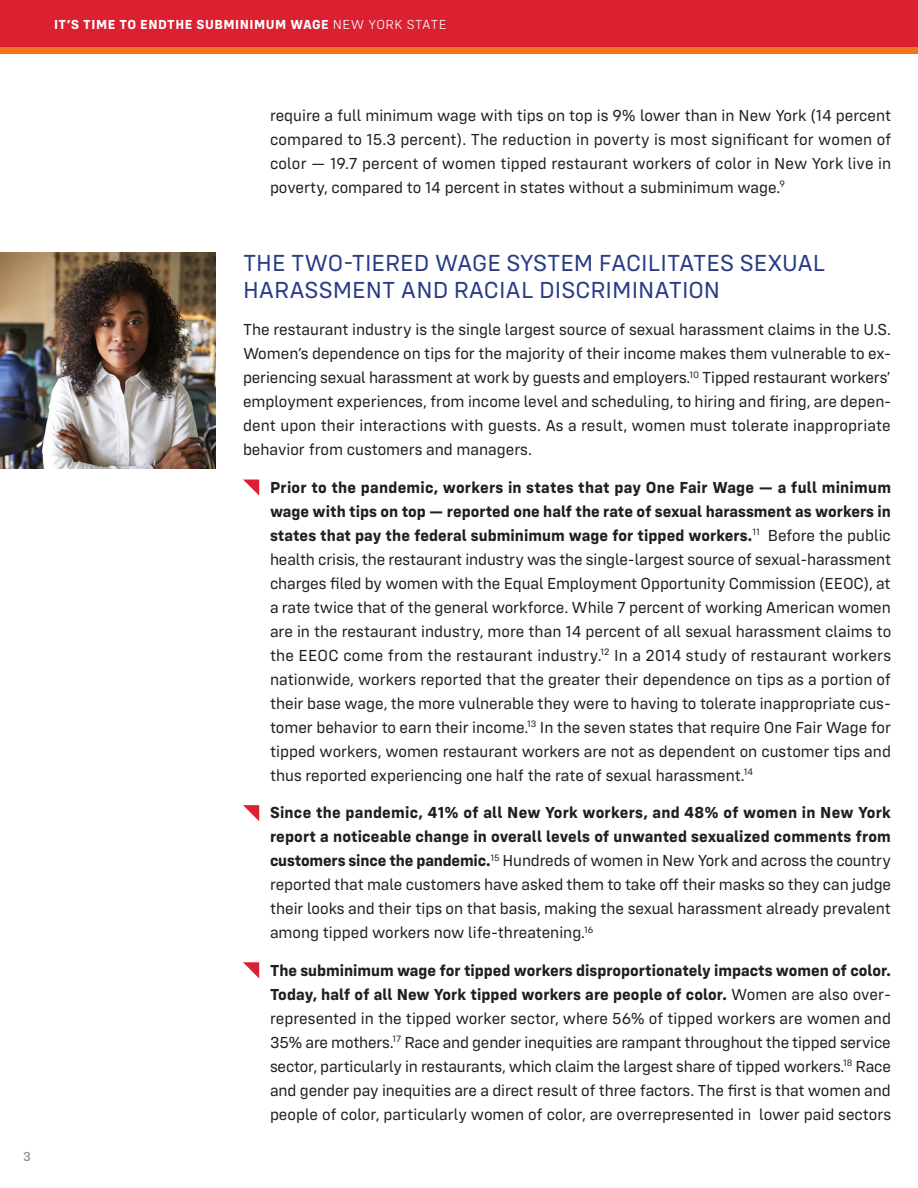
<style>
.page{position:relative;width:918px;height:1188px;background:#fff}
.page>*{position:absolute;margin:0;border:0;box-sizing:border-box;transform-origin:0 0}
.Headline_1{font:24px/27px "Config";color:#283c86}
.Paragraph_1{font:16.5px/24px "Config";color:#231f20;text-align:justify}
.t1{font:700 13.5px "Config";letter-spacing:.04em;color:#fff}
.t2{font:500 13.5px "Config";color:#959494}
.s1{font-weight:300}
.s2{font-weight:700}
</style>
<div class="page">
<div style="left:0;top:0;width:918px;height:47px;background:#da2031"></div>
<div style="left:0;top:47px;width:918px;height:7px;background:#f47321"></div>
<svg style="left:243px;top:480px;width:16px;height:16px"></svg>
<svg style="left:243px;top:805px;width:16px;height:16px"></svg>
<svg style="left:243px;top:962px;width:16px;height:16px"></svg>
<img style="left:0;top:253px;width:216px;height:216px">
<p class="t1" style="left:54px;top:17px;width:394px">IT’S TIME TO ENDTHE SUBMINIMUM WAGE <span class="s1">NEW YORK STATE</span></p>
<p class="t2" style="left:23px;top:1149px;width:9px">3</p>
<p class="Paragraph_1" style="left:270px;top:103px;width:623px">require a full minimum wage with tips on top is 9% lower than in New York (14 percent compared to 15.3 percent). The reduction in poverty is most significant for women of color — 19.7 percent of women tipped restaurant workers of color in New York live in poverty, compared to 14 percent in states without a subminimum wage.<sup>9</sup></p>
<p class="Headline_1" style="left:243px;top:249px;width:584px">THE TWO-TIERED WAGE SYSTEM FACILITATES SEXUAL<br>HARASSMENT AND RACIAL DISCRIMINATION</p>
<p class="Paragraph_1" style="left:243px;top:318px;width:650px">The restaurant industry is the single largest source of sexual harassment claims in the U.S.<br>Women’s dependence on tips for the majority of their income makes them vulnerable to ex&shy;periencing sexual harassment at work by guests and employers.<sup>10</sup> Tipped restaurant workers’ employment experiences, from income level and scheduling, to hiring and firing, are depen&shy;dent upon their interactions with guests. As a result, women must tolerate inappropriate behavior from customers and managers.</p>
<p class="Paragraph_1" style="left:270px;top:475px;width:623px"><span class="s2">Prior to the pandemic, workers in states that pay One Fair Wage — a full minimum wage with tips on top — reported one half the rate of sexual harassment as workers in states that pay the federal subminimum wage for tipped workers.</span><sup>11</sup> Before the public health crisis, the restaurant industry was the single-largest source of sexual-harassment charges filed by women with the Equal Employment Opportunity Commission (EEOC), at a rate twice that of the general workforce. While 7 percent of working American women are in the restaurant industry, more than 14 percent of all sexual harassment claims to the EEOC come from the restaurant industry.<sup>12</sup> In a 2014 study of restaurant workers nationwide, workers reported that the greater their dependence on tips as a portion of their base wage, the more vulnerable they were to having to tolerate inappropriate cus&shy;tomer behavior to earn their income.<sup>13</sup> In the seven states that require One Fair Wage for tipped workers, women restaurant workers are not as dependent on customer tips and thus reported experiencing one half the rate of sexual harassment.<sup>14</sup></p>
<p class="Paragraph_1" style="left:270px;top:801px;width:623px"><span class="s2">Since the pandemic, 41% of all New York workers, and 48% of women in New York report a noticeable change in overall levels of unwanted sexualized comments from customers since the pandemic.</span><sup>15</sup> Hundreds of women in New York and across the country reported that male customers have asked them to take off their masks so they can judge their looks and their tips on that basis, making the sexual harassment already prevalent among tipped workers now life-threatening.<sup>16</sup></p>
<p class="Paragraph_1" style="left:270px;top:958px;width:623px"><span class="s2">The subminimum wage for tipped workers disproportionately impacts women of color.<br>Today, half of all New York tipped workers are people of color.</span> Women are also over&shy;represented in the tipped worker sector, where 56% of tipped workers are women and 35% are mothers.<sup>17</sup> Race and gender inequities are rampant throughout the tipped service sector, particularly in restaurants, which claim the largest share of tipped workers.<sup>18</sup> Race and gender pay inequities are a direct result of three factors. The first is that women and people of color, particularly women of color, are overrepresented in lower paid sectors</p>
</div>
